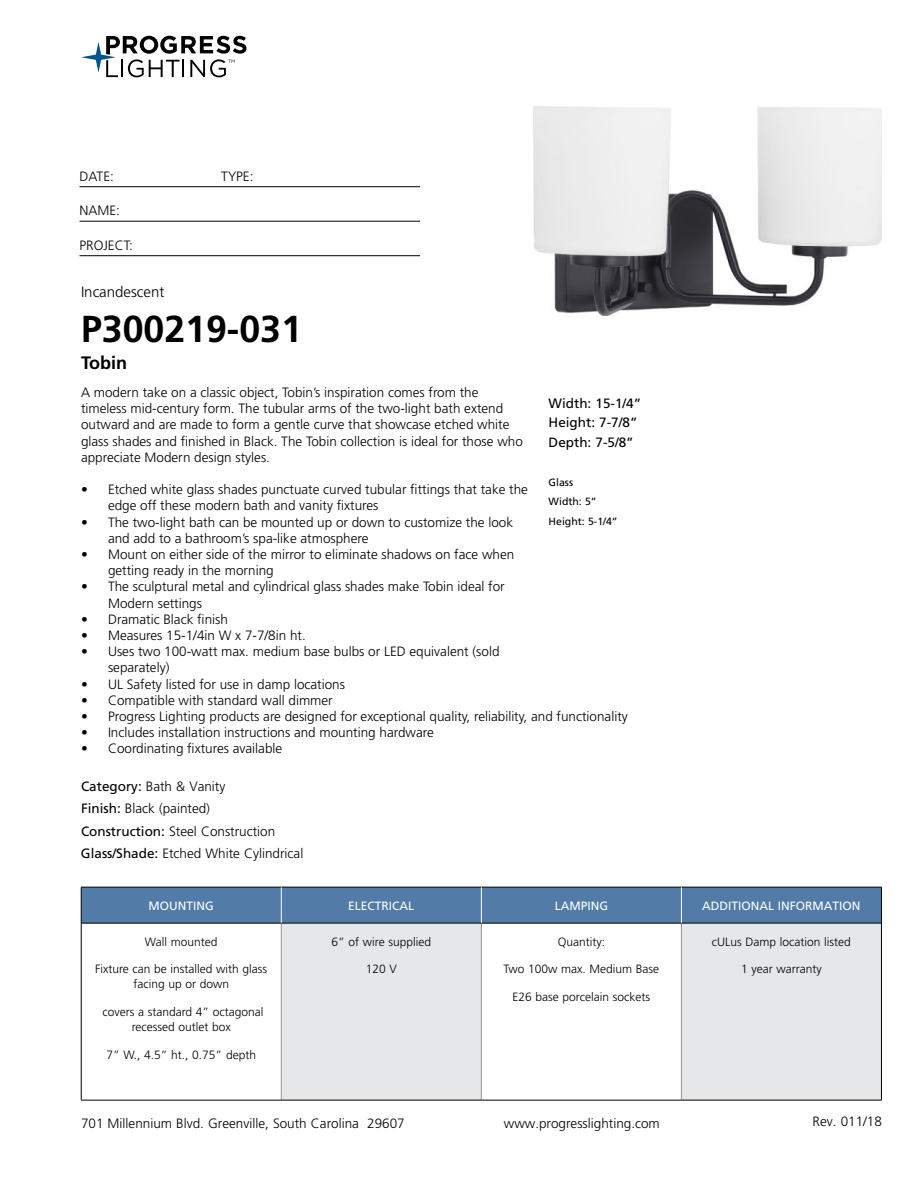
<style>
.page{position:relative;width:918px;height:1188px;background:#fff}
.page>*{position:absolute;margin:0;border:0;box-sizing:border-box;transform-origin:0 0}
.t1{font:700 37.5px "Frutiger LT Std";color:#000}
.t2{font:700 18px "Frutiger LT Std";color:#000}
.t3{font:300 15px "Frutiger LT Std";color:#000}
.t4{font:300 13.5px/16.2px "Frutiger LT Std";color:#000}
.t5{font:13.5px/19.5px "Frutiger LT Std";color:#000}
.t6{font:300 12px/15px "Frutiger LT Std";color:#000;text-align:center}
.t7{font:12px "Frutiger LT Std";color:#fff}
.t8{font:10.5px/19.5px "Frutiger LT Std";color:#000}
.s1{font-weight:400}
</style>
<div class="page">
<svg style="left:81px;top:36px;width:165px;height:41px"></svg>
<hr style="left:80px;top:186px;width:340px;height:1px;background:#000">
<hr style="left:80px;top:221px;width:340px;height:1px;background:#000">
<hr style="left:80px;top:255px;width:340px;height:1px;background:#000">
<div style="left:82px;top:888px;width:799px;height:35px;background:#527ba8"></div>
<div style="left:281px;top:923px;width:200px;height:177px;background:#e6e7e8"></div>
<div style="left:681px;top:923px;width:200px;height:177px;background:#e6e7e8"></div>
<hr style="left:281px;top:924px;width:1px;height:176px;background:#939598">
<hr style="left:481px;top:924px;width:1px;height:176px;background:#939598">
<hr style="left:681px;top:924px;width:1px;height:176px;background:#939598">
<hr style="left:81px;top:923px;width:200px;height:1px;background:#000">
<hr style="left:281px;top:923px;width:200px;height:1px;background:#000">
<hr style="left:481px;top:923px;width:200px;height:1px;background:#000">
<hr style="left:681px;top:923px;width:200px;height:1px;background:#000">
<hr style="left:81px;top:1100px;width:200px;height:1px;background:#000">
<hr style="left:281px;top:1100px;width:200px;height:1px;background:#000">
<hr style="left:481px;top:1100px;width:200px;height:1px;background:#000">
<hr style="left:681px;top:1100px;width:201px;height:1px;background:#000">
<hr style="left:81px;top:887px;width:200px;height:1px;background:#000">
<hr style="left:81px;top:887px;width:1px;height:36px;background:#000">
<hr style="left:281px;top:887px;width:200px;height:1px;background:#000">
<hr style="left:481px;top:887px;width:200px;height:1px;background:#000">
<hr style="left:681px;top:887px;width:201px;height:1px;background:#000">
<hr style="left:881px;top:887px;width:1px;height:36px;background:#000">
<hr style="left:81px;top:923px;width:1px;height:177px;background:#000">
<hr style="left:881px;top:923px;width:1px;height:177px;background:#000">
<hr style="left:281px;top:887px;width:1px;height:36px;background:#fff">
<hr style="left:681px;top:887px;width:1px;height:36px;background:#fff">
<hr style="left:481px;top:887px;width:1px;height:36px;background:#fff">
<img style="left:533px;top:106px;width:349px;height:210px">
<p class="t4" style="left:80px;top:169px;width:36px">DATE:</p>
<p class="t4" style="left:221px;top:169px;width:34px">TYPE:</p>
<p class="t4" style="left:80px;top:204px;width:42px">NAME:</p>
<p class="t4" style="left:80px;top:238px;width:55px">PROJECT:</p>
<p class="t3" style="left:81px;top:285px;width:85px">Incandescent</p>
<h1 class="t1" style="left:81px;top:307px;width:222px">P300219-031</h1>
<h2 class="t2" style="left:81px;top:352px;width:48px">Tobin</h2>
<p class="t4" style="left:81px;top:385px;width:443px">A modern take on a classic object, Tobin’s inspiration comes from the timeless mid-century form. The tubular arms of the two-light bath extend outward and are made to form a gentle curve that showcase etched white glass shades and finished in Black. The Tobin collection is ideal for those who appreciate Modern design styles.</p>
<p class="t4" style="left:108px;top:482px;width:422px;text-indent:-27px">• Etched white glass shades punctuate curved tubular fittings that take the edge off these modern bath and vanity fixtures</p>
<p class="t4" style="left:108px;top:515px;width:407px;text-indent:-27px">• The two-light bath can be mounted up or down to customize the look and add to a bathroom’s spa-like atmosphere</p>
<p class="t4" style="left:108px;top:547px;width:408px;text-indent:-27px">• Mount on either side of the mirror to eliminate shadows on face when getting ready in the morning</p>
<p class="t4" style="left:108px;top:580px;width:398px;text-indent:-27px">• The sculptural metal and cylindrical glass shades make Tobin ideal for<br>Modern settings</p>
<p class="t4" style="left:81px;top:612px;width:149px">• Dramatic Black finish</p>
<p class="t4" style="left:81px;top:628px;width:226px">• Measures 15-1/4in W x 7-7/8in ht.</p>
<p class="t4" style="left:108px;top:644px;width:393px;text-indent:-27px">• Uses two 100-watt max. medium base bulbs or LED equivalent (sold separately)</p>
<p class="t4" style="left:81px;top:677px;width:266px">• UL Safety listed for use in damp locations</p>
<p class="t4" style="left:81px;top:693px;width:253px">• Compatible with standard wall dimmer</p>
<p class="t4" style="left:81px;top:709px;width:548px">• Progress Lighting products are designed for exceptional quality, reliability, and functionality</p>
<p class="t4" style="left:81px;top:725px;width:354px">• Includes installation instructions and mounting hardware</p>
<p class="t4" style="left:81px;top:742px;width:203px">• Coordinating fixtures available</p>
<p class="t4" style="left:81px;top:776px;width:224px;line-height:22.5px"><span class="s1">Category:</span> Bath &amp; Vanity<br><span class="s1">Finish:</span> Black (painted)<br><span class="s1">Construction:</span> Steel Construction<br><span class="s1">Glass/Shade:</span> Etched White Cylindrical</p>
<p class="t7" style="left:149px;top:901px;width:67px">MOUNTING</p>
<p class="t7" style="left:348px;top:901px;width:68px">ELECTRICAL</p>
<p class="t7" style="left:555px;top:901px;width:55px">LAMPING</p>
<p class="t7" style="left:702px;top:901px;width:160px">ADDITIONAL INFORMATION</p>
<p class="t6" style="left:145px;top:935px;width:74px">Wall mounted</p>
<p class="t6" style="left:95px;top:963px;width:174px">Fixture can be installed with glass facing up or down</p>
<p class="t6" style="left:103px;top:1005px;width:163px">covers a standard 4” octagonal recessed outlet box</p>
<p class="t6" style="left:106px;top:1048px;width:151px">7” W., 4.5” ht., 0.75” depth</p>
<p class="t5" style="left:549px;top:394px;width:94px">Width: 15-1/4”<br>Height: 7-7/8”<br>Depth: 7-5/8”</p>
<p class="t8" style="left:549px;top:473px;width:71px">Glass<br>Width: 5”<br>Height: 5-1/4”</p>
<p class="t6" style="left:332px;top:935px;width:101px">6” of wire supplied</p>
<p class="t6" style="left:366px;top:963px;width:33px">120 V</p>
<p class="t6" style="left:712px;top:935px;width:141px">cULus Damp location listed</p>
<p class="t6" style="left:741px;top:963px;width:82px">1 year warranty</p>
<p class="t6" style="left:558px;top:935px;width:49px">Quantity:</p>
<p class="t6" style="left:504px;top:963px;width:157px">Two 100w max. Medium Base</p>
<p class="t6" style="left:513px;top:990px;width:139px">E26 base porcelain sockets</p>
<p class="t4" style="left:81px;top:1116px;width:325px">701 Millennium Blvd. Greenville, South Carolina 29607</p>
<p class="t4" style="left:504px;top:1116px;width:158px">www.progresslighting.com</p>
<p class="t4" style="left:813px;top:1114px;width:71px">Rev. 011/18</p>
</div>
